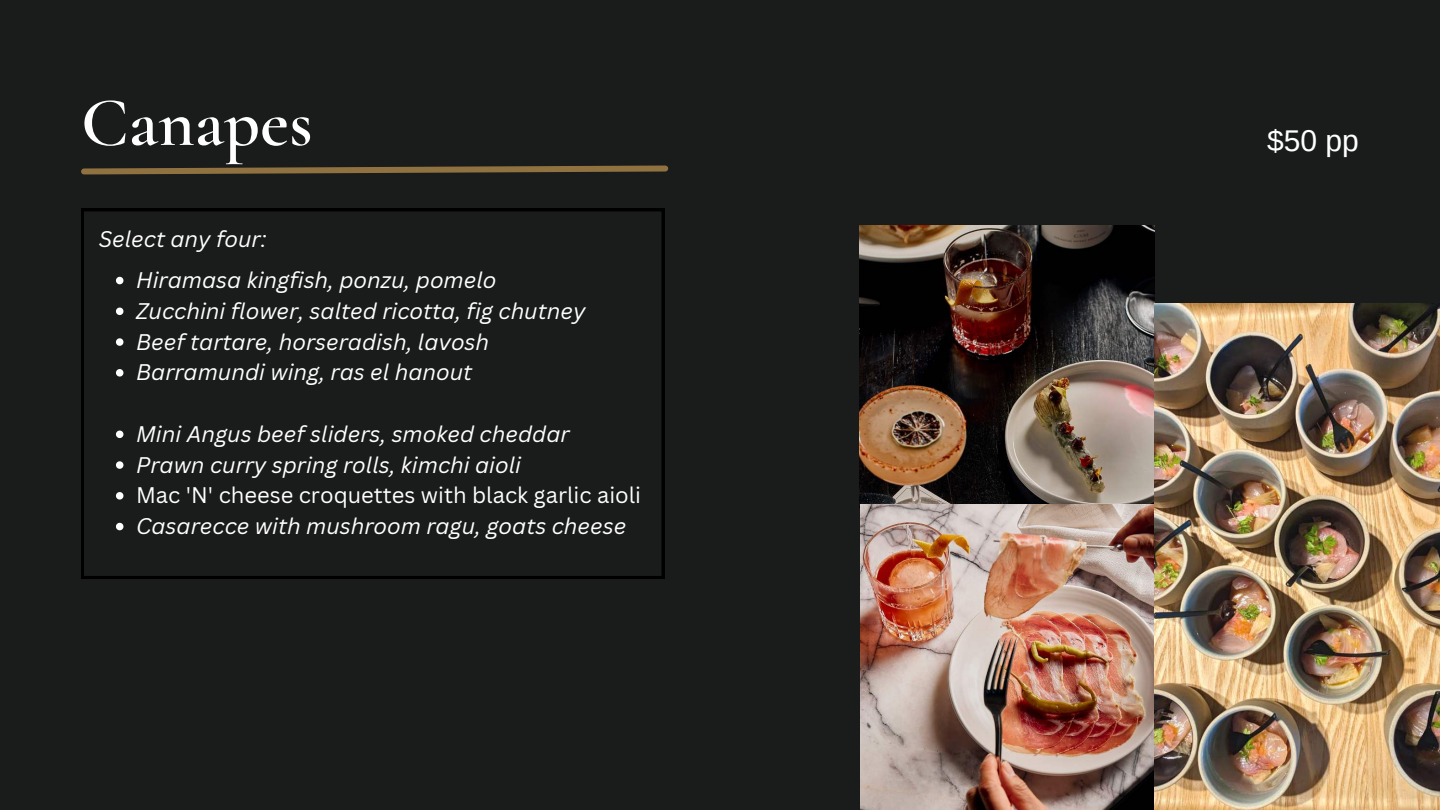
<style>
.page{position:relative;width:1440px;height:810px;background:#1a1b1b}
.page>*{position:absolute;margin:0;border:0;box-sizing:border-box;transform-origin:0 0}
.t1{font:600 70px "Cormorant Garamond";color:#fff}
.t2{font:30px "Arimo";color:#fff}
.t3{font:italic 22px/30.8px "Canva Sans";color:#fff}
.t4{font:22px "Canva Sans";color:#fff}
</style>
<div class="page">
<svg style="left:81px;top:208px;width:583px;height:371px"></svg>
<img style="left:860px;top:226px;width:295px;height:281px">
<img style="left:861px;top:505px;width:294px;height:305px">
<img style="left:1155px;top:304px;width:285px;height:506px">
<svg style="left:81px;top:165px;width:588px;height:10px"></svg>
<h1 class="t1" style="left:81px;top:80px;width:233px">Canapes</h1>
<p class="t3" style="left:99px;top:224px;width:169px">Select any four:</p>
<p class="t3" style="left:136px;top:265px;width:451px">Hiramasa kingfish, ponzu, pomelo Zucchini flower, salted ricotta, fig chutney Beef tartare, horseradish, lavosh Barramundi wing, ras el hanout</p>
<p class="t3" style="left:136px;top:419px;width:435px">Mini Angus beef sliders, smoked cheddar<br>Prawn curry spring rolls, kimchi aioli</p>
<p class="t4" style="left:136px;top:482px;width:507px">Mac 'N' cheese croquettes with black garlic aioli</p>
<p class="t3" style="left:136px;top:511px;width:492px">Casarecce with mushroom ragu, goats cheese</p>
<h2 class="t2" style="left:1267px;top:121px;width:93px">$50 pp</h2>
</div>
